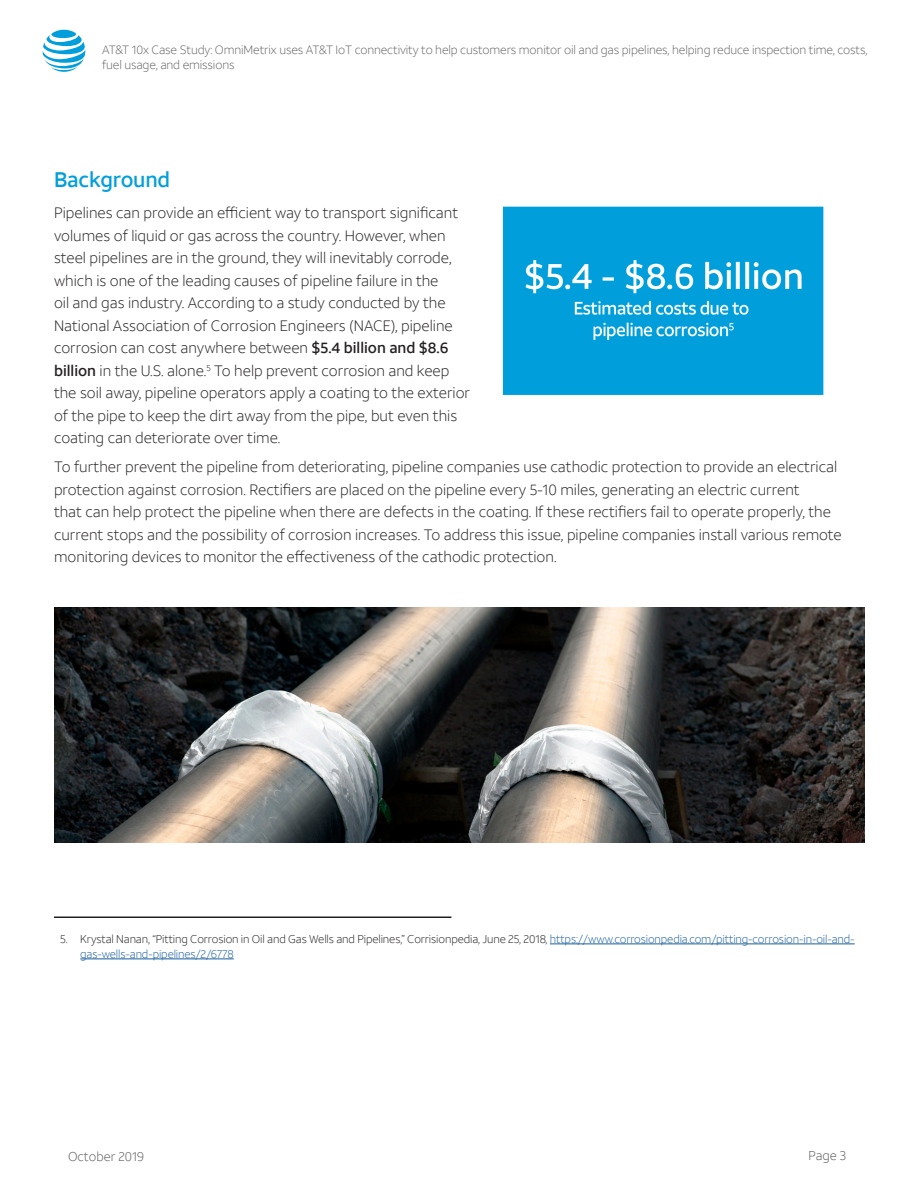
<style>
.page{position:relative;width:918px;height:1188px;background:#fff}
.page>*{position:absolute;margin:0;border:0;box-sizing:border-box;transform-origin:0 0}
.Body_Copy{font:500 21px "ATT Aleck Sans";letter-spacing:-.01em;color:#009fdb}
.Body_Copy-2{font:300 15px/22.5px "ATT Aleck Sans";color:#231f20}
.t1{font:300 12.75px "ATT Aleck Sans";color:#5a5a5a}
.t2{font:300 12px/14.4px "ATT Aleck Sans";letter-spacing:-.01em;color:#636366}
.t3{font:300 11.25px/15px "ATT Aleck Sans";letter-spacing:-.01em;color:#175d9e}
.s1{font-weight:500}
.s2{color:#231f20}
</style>
<div class="page">
<svg style="left:43px;top:30px;width:42px;height:42px"></svg>
<hr style="left:54px;top:916px;width:397px;height:2px;background:#231f20">
<hr style="left:550px;top:944px;width:305px;height:1px;background:#175d9e">
<hr style="left:80px;top:959px;width:154px;height:1px;background:#175d9e">
<img style="left:55px;top:608px;width:810px;height:235px">
<img style="left:502px;top:206px;width:322px;height:189px">
<p class="t2" style="left:102px;top:43px;width:767px">AT&amp;T 10x Case Study: OmniMetrix uses AT&amp;T IoT connectivity to help customers monitor oil and gas pipelines, helping reduce inspection time, costs, fuel usage, and emissions</p>
<p class="Body_Copy" style="left:54px;top:166px;width:118px">Background</p>
<p class="Body_Copy-2" style="left:54px;top:201px;width:418px">Pipelines can provide an efficient way to transport significant volumes of liquid or gas across the country. However, when steel pipelines are in the ground, they will inevitably corrode, which is one of the leading causes of pipeline failure in the<br>oil and gas industry. According to a study conducted by the National Association of Corrosion Engineers (NACE), pipeline corrosion can cost anywhere between <span class="s1">$5.4 billion and $8.6 billion</span> in the U.S. alone.<sup>5</sup> To help prevent corrosion and keep the soil away, pipeline operators apply a coating to the exterior of the pipe to keep the dirt away from the pipe, but even this coating can deteriorate over time.</p>
<p class="Body_Copy-2" style="left:54px;top:456px;width:789px">To further prevent the pipeline from deteriorating, pipeline companies use cathodic protection to provide an electrical protection against corrosion. Rectifiers are placed on the pipeline every 5-10 miles, generating an electric current<br>that can help protect the pipeline when there are defects in the coating. If these rectifiers fail to operate properly, the current stops and the possibility of corrosion increases. To address this issue, pipeline companies install various remote monitoring devices to monitor the effectiveness of the cathodic protection.</p>
<p class="t3" style="left:80px;top:931px;width:776px;text-indent:-20px"><span class="s2">5. Krystal Nanan, “Pitting Corrosion in Oil and Gas Wells and Pipelines,” Corrisionpedia, June 25, 2018,</span> https://www.corrosionpedia.com/pitting-corrosion-in-oil-and&shy;gas-wells-and-pipelines/2/6778</p>
<p class="t1" style="left:68px;top:1148px;width:78px">October 2019</p>
<p class="t1" style="left:808px;top:1148px;width:39px">Page 3</p>
</div>
